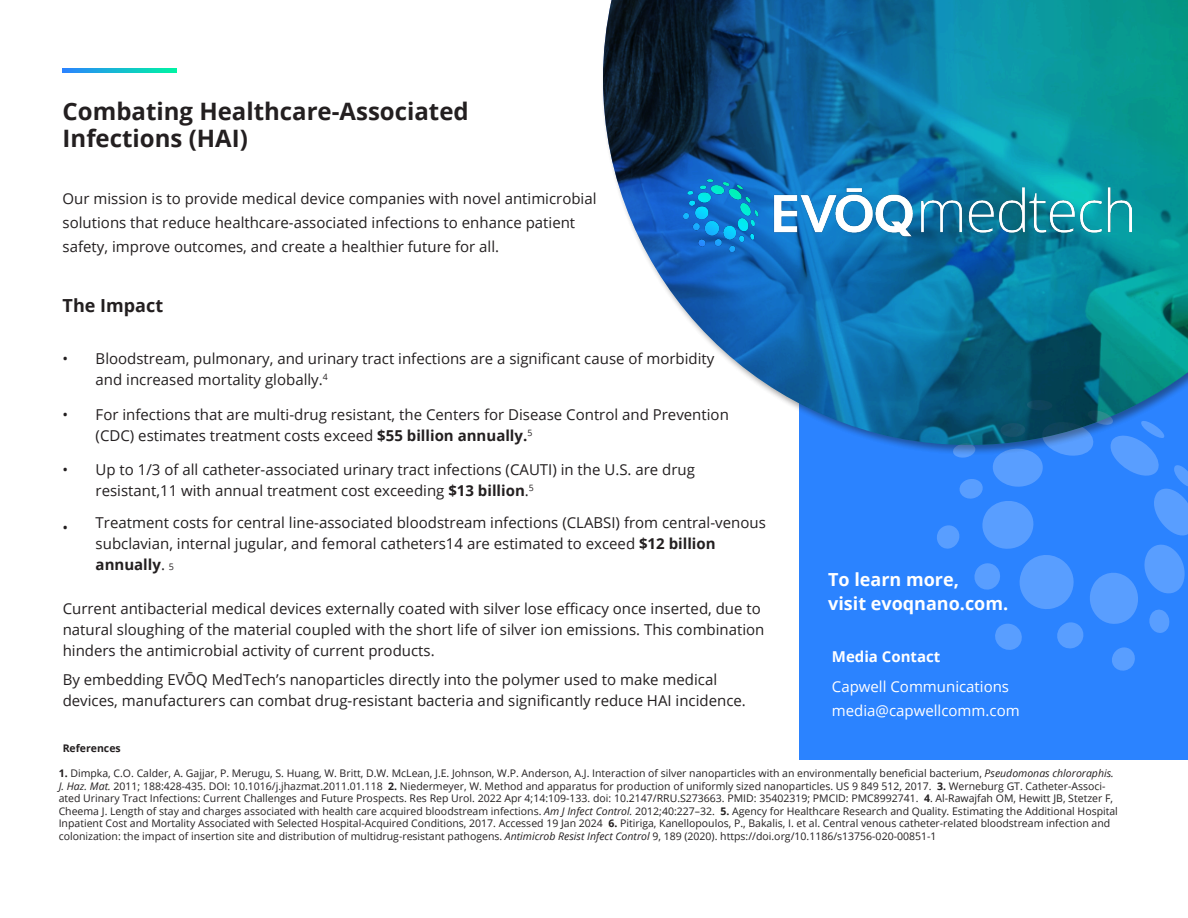
<style>
.page{position:relative;width:1188px;height:918px;background:#fff}
.page>*{position:absolute;margin:0;border:0;box-sizing:border-box;transform-origin:0 0}
.t1{font:700 24px/27px "Open Sans";color:#231f20}
.t2{font:700 18px/24px "Open Sans";color:#fff}
.t3{font:700 18px "Open Sans";color:#231f20}
.t4{font:15px/21px "Open Sans";color:#231f20}
.t5{font:15px/24px "Open Sans";color:#fff}
.t6{font:700 15px "Open Sans";color:#fff}
.t7{font:10.5px/12.6px "Open Sans";color:#231f20}
.t8{font:700 10.5px "Open Sans";color:#231f20}
.s1{font-weight:700}
.s2{font-size:9px}
.s3{font-style:italic}
</style>
<div class="page">
<div style="left:800px;top:191px;width:388px;height:568px;background:#2b83ff"></div>
<svg style="left:937px;top:456px;width:251px;height:215px"></svg>
<div style="left:601px;top:0;width:587px;height:456px;background:#231f20;opacity:.25"></div>
<img style="left:603px;top:0;width:585px;height:445px">
<svg style="left:63px;top:68px;width:114px;height:4px"></svg>
<img style="left:683px;top:180px;width:449px;height:71px">
<p class="t1" style="left:63px;top:97px;width:408px">Combating Healthcare-Associated<br>Infections (HAI)</p>
<p class="t4" style="left:63px;top:186px;width:535px;line-height:24px">Our mission is to provide medical device companies with novel antimicrobial solutions that reduce healthcare-associated infections to enhance patient safety, improve outcomes, and create a healthier future for all.</p>
<p class="t3" style="left:63px;top:293px;width:102px">The Impact</p>
<p class="t4" style="left:96px;top:348px;width:620px;text-indent:-33px">• Bloodstream, pulmonary, and urinary tract infections are a significant cause of morbidity and increased mortality globally.<sup>4</sup></p>
<p class="t4" style="left:96px;top:403px;width:635px;text-indent:-33px">• For infections that are multi-drug resistant, the Centers for Disease Control and Prevention (CDC) estimates treatment costs exceed <span class="s1">$55 billion annually.</span><sup>5</sup></p>
<p class="t4" style="left:96px;top:459px;width:601px;text-indent:-33px">• Up to 1/3 of all catheter-associated urinary tract infections (CAUTI) in the U.S. are drug resistant,11 with annual treatment cost exceeding <span class="s1">$13 billion</span>.<sup>5</sup></p>
<p class="t4" style="left:96px;top:512px;width:672px;text-indent:-33px">• Treatment costs for central line-associated bloodstream infections (CLABSI) from central-venous subclavian, internal jugular, and femoral catheters14 are estimated to exceed <span class="s1">$12 billion annually</span>. <span class="s2">5</span></p>
<p class="t4" style="left:63px;top:598px;width:703px">Current antibacterial medical devices externally coated with silver lose efficacy once inserted, due to natural sloughing of the material coupled with the short life of silver ion emissions. This combination hinders the antimicrobial activity of current products.</p>
<p class="t4" style="left:63px;top:668px;width:685px">By embedding EVŌQ MedTech’s nanoparticles directly into the polymer used to make medical devices, manufacturers can combat drug-resistant bacteria and significantly reduce HAI incidence.</p>
<p class="t8" style="left:63px;top:740px;width:60px">References</p>
<p class="t2" style="left:828px;top:567px;width:182px">To learn more,<br>visit evoqnano.com.</p>
<p class="t6" style="left:832px;top:646px;width:110px">Media Contact</p>
<p class="t5" style="left:832px;top:674px;width:189px">Capwell Communications media@capwellcomm.com</p>
<p class="t7" style="left:59px;top:767px;width:1061px"><span class="s1">1.</span> Dimpka, C.O. Calder, A. Gajjar, P. Merugu, S. Huang, W. Britt, D.W. McLean, J.E. Johnson, W.P. Anderson, A.J. Interaction of silver nanoparticles with an environmentally beneficial bacterium, <span class="s3">Pseudomonas chlororaphis.<br>J. Haz. Mat.</span> 2011; 188:428-435. DOI: 10.1016/j.jhazmat.2011.01.118 <span class="s1">2.</span> Niedermeyer, W. Method and apparatus for production of uniformly sized nanoparticles. US 9 849 512, 2017. <span class="s1">3.</span> Werneburg GT. Catheter-Associ&shy;ated Urinary Tract Infections: Current Challenges and Future Prospects. Res Rep Urol. 2022 Apr 4;14:109-133. doi: 10.2147/RRU.S273663. PMID: 35402319; PMCID: PMC8992741. <span class="s1">4</span>. Al-Rawajfah OM, Hewitt JB, Stetzer F, Cheema J. Length of stay and charges associated with health care acquired bloodstream infections. <span class="s3">Am J Infect Control.</span> 2012;40:227–32. <span class="s1">5.</span> Agency for Healthcare Research and Quality. Estimating the Additional Hospital Inpatient Cost and Mortality Associated with Selected Hospital-Acquired Conditions, 2017. Accessed 19 Jan 2024 <span class="s1">6.</span> Pitiriga, Kanellopoulos, P., Bakalis, I. et al. Central venous catheter-related bloodstream infection and colonization: the impact of insertion site and distribution of multidrug-resistant pathogens. <span class="s3">Antimicrob Resist Infect Control</span> 9, 189 (2020). https://doi.org/10.1186/s13756-020-00851-1</p>
</div>
